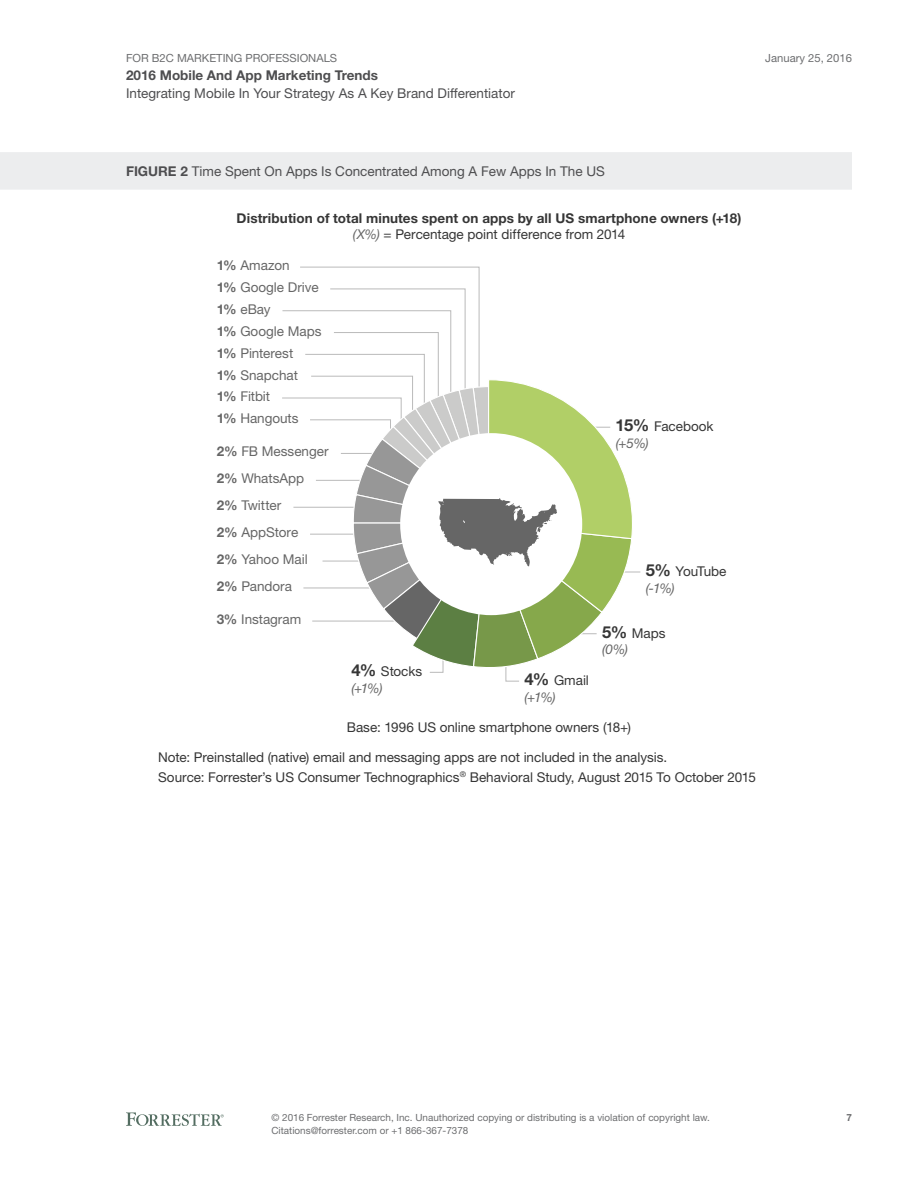
<style>
.page{position:relative;width:918px;height:1188px;background:#fff}
.page>*{position:absolute;margin:0;border:0;box-sizing:border-box;transform-origin:0 0}
.t1{font:13.5px/16.5px "Helvetica Neue LT Std";color:#363636}
.t2{font:13.5px/21.9px "Helvetica Neue LT Std";color:#666}
.t3{font:13.5px "Helvetica Neue LT Std";color:#4e4e50}
.t4{font:700 13.5px/16.2px "Helvetica Neue LT Std";letter-spacing:.005em;color:#363636;text-align:center}
.t5{font:700 13.5px "Helvetica Neue LT Std";color:#4e4e50}
.t6{font:13.5px/16.5px "Helvetica Neue LT Std";letter-spacing:-.045em;color:#363636}
.t7{font:11.25px "Helvetica Neue LT Std";color:#6d6e70}
.t8{font:9.9px/12.8px "Helvetica Neue LT Std";color:#6d6e70}
.t9{font:700 9.9px "Helvetica Neue LT Std";color:#6d6e70}
.s1{font-weight:700}
.s2{font-weight:400;font-style:italic;color:#666}
.s3{font-weight:400}
.s4{font-weight:700;font-size:16.5px}
.s5{font-style:italic;color:#666}
</style>
<div class="page">
<svg style="left:126px;top:1112px;width:98px;height:14px"></svg>
<div style="left:0;top:152px;width:852px;height:38px;background:#ecedee"></div>
<svg style="left:282px;top:266px;width:198px;height:356px"></svg>
<svg style="left:352px;top:379px;width:288px;height:303px"></svg>
<p class="t7" style="left:126px;top:51px;width:213px">For B2C Marketing Professionals</p>
<p class="t5" style="left:126px;top:67px;width:253px">2016 Mobile And App Marketing Trends</p>
<p class="t3" style="left:126px;top:85px;width:391px">Integrating Mobile In Your Strategy As A Key Brand Differentiator</p>
<p class="t7" style="left:765px;top:51px;width:88px">January 25, 2016</p>
<p class="t3" style="left:126px;top:163px;width:480px"><span class="s1">FIGURE 2</span> Time Spent On Apps Is Concentrated Among A Few Apps In The US</p>
<p class="t4" style="left:237px;top:210px;width:506px">Distribution of total minutes spent on apps by all US smartphone owners (+18) <span class="s2">(X%)</span> <span class="s3">= Percentage point difference from 2014</span></p>
<p class="t2" style="left:217px;top:254px;width:106px"><span class="s1">1%</span> Amazon<br><span class="s1">1%</span> Google Drive<br><span class="s1">1%</span> eBay<br><span class="s1">1%</span> Google Maps<br><span class="s1">1%</span> Pinterest<br><span class="s1">1%</span> Snapchat<br><span class="s1">1%</span> Fitbit<br><span class="s1">1%</span> Hangouts</p>
<p class="t2" style="left:217px;top:438px;width:113px;line-height:27px"><span class="s1">2%</span> FB Messenger<br><span class="s1">2%</span> WhatsApp<br><span class="s1">2%</span> Twitter<br><span class="s1">2%</span> AppStore<br><span class="s1">2%</span> Yahoo Mail<br><span class="s1">2%</span> Pandora</p>
<p class="t2" style="left:217px;top:608px;width:86px"><span class="s1">3%</span> Instagram</p>
<p class="t1" style="left:616px;top:418px;width:99px"><span class="s4">15%</span> Facebook <span class="s5">(+5%)</span></p>
<p class="t1" style="left:351px;top:663px;width:72px"><span class="s4">4%</span> Stocks <span class="s5">(+1%)</span></p>
<p class="t1" style="left:525px;top:672px;width:66px"><span class="s4">4%</span> Gmail <span class="s5">(+1%)</span></p>
<p class="t6" style="left:646px;top:563px;width:82px"><span class="s4">5%</span> YouTube <span class="s5">(-1%)</span></p>
<p class="t1" style="left:602px;top:625px;width:65px"><span class="s4">5%</span> Maps <span class="s5">(0%)</span></p>
<p class="t1" style="left:347px;top:719px;width:286px">Base: 1996 US online smartphone owners (18+)</p>
<p class="t1" style="left:158px;top:747px;width:599px;line-height:19.8px">Note: Preinstalled (native) email and messaging apps are not included in the analysis.<br>Source: Forrester’s US Consumer Technographics<sup>®</sup> Behavioral Study, August 2015 To October 2015</p>
<p class="t8" style="left:272px;top:1111px;width:440px">© 2016 Forrester Research, I nc. Unauthorized copying or distributing is a violation of copyright law.<br>Citations@forrester.com or +1 866-367-7378</p>
<p class="t9" style="left:846px;top:1112px;width:7px">7</p>
</div>
